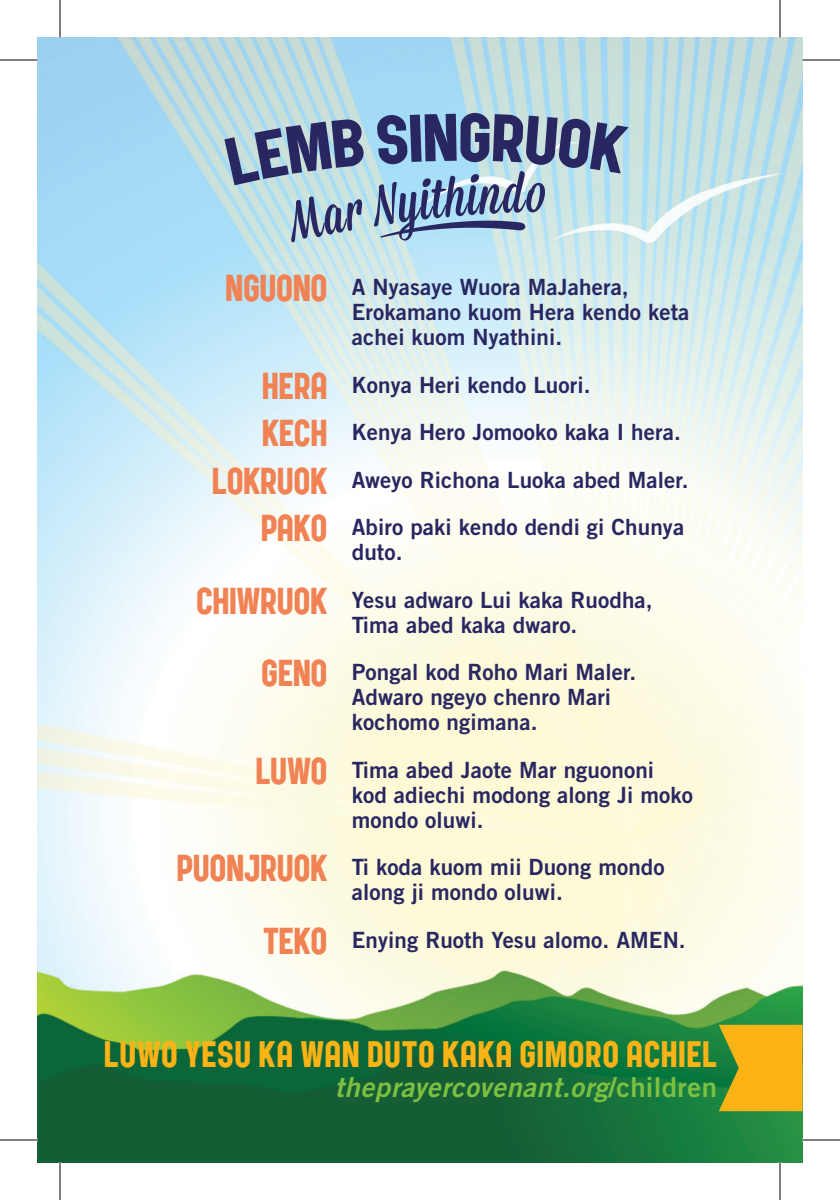
<style>
.page{position:relative;width:840px;height:1200px;background:#fff}
.page>*{position:absolute;margin:0;border:0;box-sizing:border-box;transform-origin:0 0}
.t1{font:72.75px "Public Gothic Circular";color:#292761;scale:1.12 1}
.t2{font:40px "Public Gothic Circular";letter-spacing:.03em;color:#fbb316}
.t3{font:27.5px "Trade Gothic LT Std Bd 2 Obl";letter-spacing:.02em;color:#7dc041}
.t4{font:22.5px/25px "Trade Gothic LT Std Bd 2";letter-spacing:.005em;color:#292761}
.s1{font-family:"Public Gothic Circular";font-size:40.75px;color:#f08254}
.s2{font-family:"Trade Gothic LT Std Bd 2"}
</style>
<div class="page">
<img style="left:38px;top:38px;width:764px;height:1124px">
<svg style="left:719px;top:1025px;width:84px;height:86px;background:#deac1b"></svg>
<svg style="left:0;top:58px;width:38px;height:4px"></svg>
<svg style="left:802px;top:58px;width:38px;height:4px"></svg>
<svg style="left:0;top:1138px;width:38px;height:4px"></svg>
<svg style="left:802px;top:1138px;width:38px;height:4px"></svg>
<svg style="left:58px;top:0;width:4px;height:38px"></svg>
<svg style="left:58px;top:1162px;width:4px;height:38px"></svg>
<svg style="left:778px;top:0;width:4px;height:38px"></svg>
<svg style="left:778px;top:1162px;width:4px;height:38px"></svg>
<hr style="left:0;top:60px;width:38px;height:1px;background:#000">
<hr style="left:802px;top:60px;width:38px;height:1px;background:#000">
<hr style="left:0;top:1140px;width:38px;height:1px;background:#000">
<hr style="left:802px;top:1140px;width:38px;height:1px;background:#000">
<hr style="left:60px;top:0;width:1px;height:38px;background:#000">
<hr style="left:60px;top:1162px;width:1px;height:38px;background:#000">
<hr style="left:780px;top:0;width:1px;height:38px;background:#000">
<hr style="left:780px;top:1162px;width:1px;height:38px;background:#000">
<svg style="left:224px;top:114px;width:405px;height:129px;background:#badee7"></svg>
<h1 class="t1" style="left:458px;top:100px;width:31px">G</h1>
<p class="t4" style="left:352px;top:274px;width:339px;text-indent:-126px"><span class="s1">NGUONO</span> A Nyasaye Wuora MaJahera,<br>Erokamano kuom Hera kendo keta achei kuom Nyathini.</p>
<p class="t4" style="left:262px;top:372px;width:330px"><span class="s1">HERA</span> Konya Heri kendo Luori.</p>
<p class="t4" style="left:262px;top:419px;width:420px"><span class="s1">KECH</span> Kenya Hero Jomooko kaka I hera.</p>
<p class="t4" style="left:212px;top:467px;width:478px"><span class="s1">LOKRUOK</span> Aweyo Richona Luoka abed Maler.</p>
<p class="t4" style="left:261px;top:514px;width:425px"><span class="s1">PAKO</span> Abiro paki kendo dendi gi Chunya</p>
<p class="t4" style="left:196px;top:528px;width:458px;line-height:47.5px;text-indent:155px">duto.<br><span class="s1">CHIWRUOK</span> Yesu adwaro Lui kaka Ruodha,</p>
<p class="t4" style="left:262px;top:600px;width:376px;line-height:47.5px;text-indent:90px">Tima abed kaka dwaro.<br><span class="s1">GENO</span> Pongal kod Roho Mari Maler.</p>
<p class="t4" style="left:352px;top:684px;width:261px">Adwaro ngeyo chenro Mari kochomo ngimana.</p>
<p class="t4" style="left:352px;top:757px;width:343px;text-indent:-96px"><span class="s1">LUWO</span> Tima abed Jaote Mar nguononi kod adiechi modong along Ji moko mondo oluwi.</p>
<p class="t4" style="left:352px;top:854px;width:314px;text-indent:-175px"><span class="s1">PUONJRUOK</span> Ti koda kuom mii Duong mondo along ji mondo oluwi.</p>
<p class="t4" style="left:263px;top:927px;width:424px"><span class="s1">TEKO</span> Enying Ruoth Yesu alomo. AMEN.</p>
<h2 class="t2" style="left:104px;top:1034px;width:614px">LUWO YESU KA WAN DUTO KAKA GIMORO ACHIEL</h2>
<p class="t3" style="left:335px;top:1070px;width:384px">theprayercovenant.org<span class="s2">/children</span></p>
</div>
